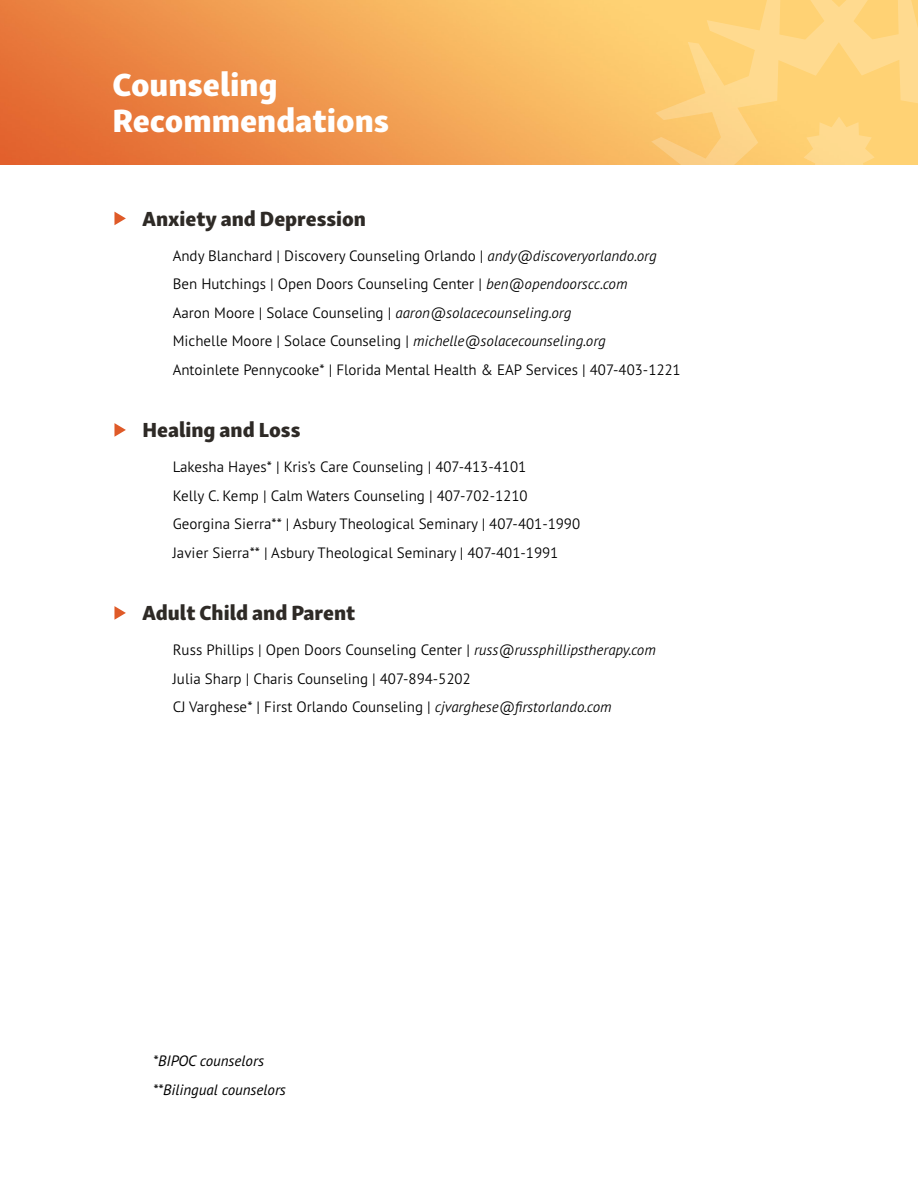
<style>
.page{position:relative;width:918px;height:1188px;background:#fff}
.page>*{position:absolute;margin:0;border:0;box-sizing:border-box;transform-origin:0 0}
.t1{font:33px/36px "Skolar Sans Latn Eb";color:#fff}
.t2{font:21px "Skolar Sans Latn Eb";color:#2e2a26}
.t3{font:300 15px/28.5px "PT Sans Pro";color:#000}
.t4{font:italic 15px/28.5px "PT Sans Pro";color:#000}
.s1{font-style:italic}
</style>
<div class="page">
<img style="left:0;top:0;width:651px;height:164px">
<svg style="left:651px;top:0;width:267px;height:165px;background:#fed27c"></svg>
<svg style="left:804px;top:117px;width:71px;height:48px;background:#fed684"></svg>
<svg style="left:114px;top:212px;width:12px;height:13px"></svg>
<svg style="left:114px;top:423px;width:12px;height:14px"></svg>
<svg style="left:114px;top:606px;width:12px;height:14px"></svg>
<h1 class="t1" style="left:112px;top:63px;width:278px">Counseling<br>Recommendations</h1>
<h2 class="t2" style="left:142px;top:201px;width:225px">Anxiety and Depression</h2>
<p class="t3" style="left:173px;top:241px;width:509px">Andy Blanchard | Discovery Counseling Orlando | <span class="s1">andy@discoveryorlando.org </span>Ben Hutchings | Open Doors Counseling Center | <span class="s1">ben@opendoorscc.com<br></span>Aaron Moore | Solace Counseling | <span class="s1">aaron@solacecounseling.org<br></span>Michelle Moore | Solace Counseling | <span class="s1">michelle@solacecounseling.org<br></span>Antoinlete Pennycooke* | Florida Mental Health &amp; EAP Services | 407-403-1221</p>
<h2 class="t2" style="left:142px;top:412px;width:159px">Healing and Loss</h2>
<p class="t3" style="left:173px;top:452px;width:409px">Lakesha Hayes* | Kris’s Care Counseling | 407-413-4101<br>Kelly C. Kemp | Calm Waters Counseling | 407-702-1210<br>Georgina Sierra** | Asbury Theological Seminary | 407-401-1990<br>Javier Sierra** | Asbury Theological Seminary | 407-401-1991</p>
<h2 class="t2" style="left:142px;top:595px;width:214px">Adult Child and Parent</h2>
<p class="t3" style="left:173px;top:635px;width:485px">Russ Phillips | Open Doors Counseling Center | <span class="s1">russ@russphillipstherapy.com<br></span>Julia Sharp | Charis Counseling | 407-894-5202<br>CJ Varghese* | First Orlando Counseling | <span class="s1">cjvarghese@firstorlando.com</span></p>
<p class="t4" style="left:153px;top:1046px;width:134px">*BIPOC counselors **Bilingual counselors</p>
</div>
